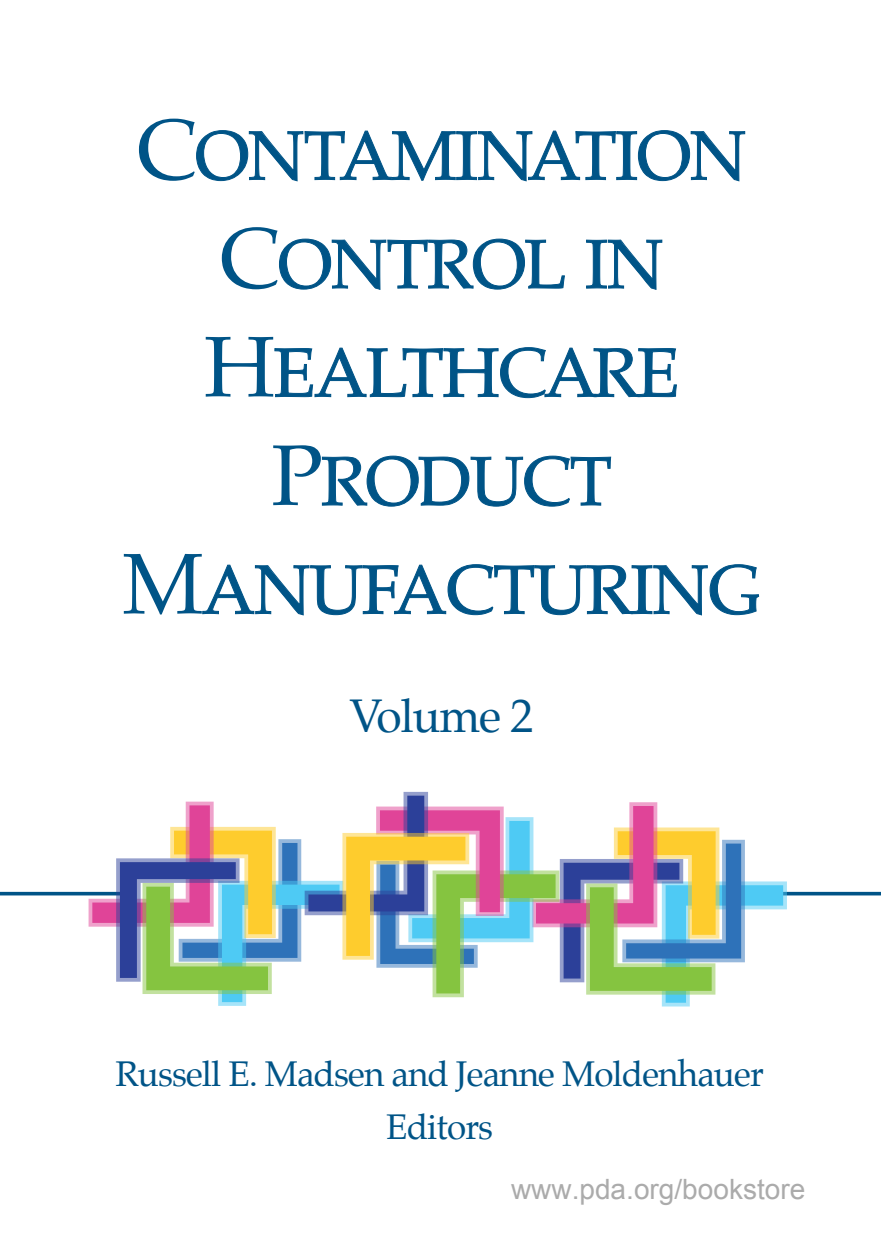
<style>
.page{position:relative;width:881px;height:1255px;background:#fff}
.page>*{position:absolute;margin:0;border:0;box-sizing:border-box;transform-origin:0 0}
.t1{font:69.3px/108.5px "Palatino";letter-spacing:-.025em;color:#005487;text-align:center}
.t2{font:46.2px "Palatino";letter-spacing:-.025em;color:#005487}
.t3{font:35px/52.5px "Palatino";letter-spacing:-.025em;color:#005487;text-align:center}
.t4{font:28px "Arial";color:#ababab}
.s1{font-size:86.1px}
</style>
<div class="page">
<svg style="left:196px;top:130px;width:549px;height:51px"></svg>
<svg style="left:279px;top:239px;width:285px;height:51px"></svg>
<svg style="left:586px;top:240px;width:76px;height:50px"></svg>
<svg style="left:274px;top:347px;width:402px;height:51px"></svg>
<svg style="left:322px;top:456px;width:289px;height:50px"></svg>
<svg style="left:202px;top:564px;width:556px;height:51px"></svg>
<svg style="left:89px;top:792px;width:698px;height:214px"></svg>
<p class="t1" style="left:122px;top:101px;width:640px"><span class="s1">C</span>ONTAMINATION<br><span class="s1">C</span>ONTROL IN<br><span class="s1">H</span>EALTHCARE<br><span class="s1">P</span>RODUCT<br><span class="s1">M</span>ANUFACTURING</p>
<p class="t2" style="left:349px;top:677px;width:186px">Volume 2</p>
<p class="t3" style="left:115px;top:1048px;width:650px">Russell E. Madsen and Jeanne Moldenhauer<br>Editors</p>
<p class="t4" style="left:511px;top:1170px;width:296px">www.pda.org/bookstore</p>
</div>
